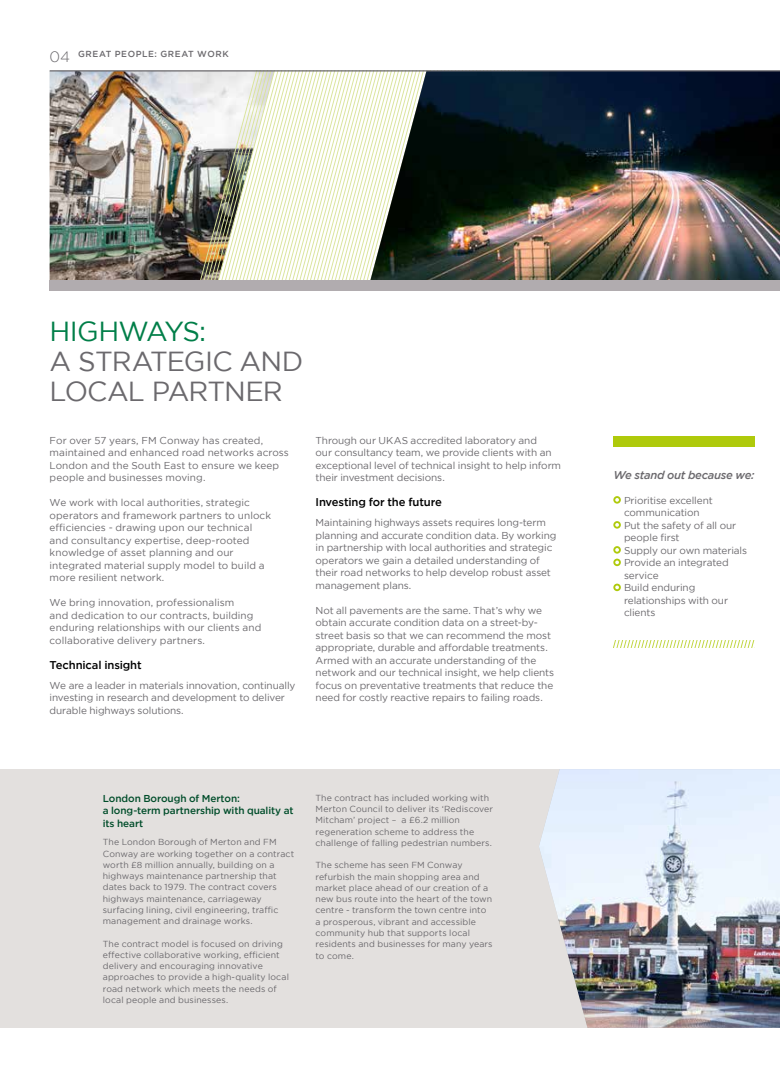
<style>
.page{position:relative;width:780px;height:1081px;background:#fff}
.page>*{position:absolute;margin:0;border:0;box-sizing:border-box;transform-origin:0 0}
.t1{font:27.5px/30px "Gotham";letter-spacing:-.03em;color:#6b696d}
.t2{font:27.5px "Gotham";letter-spacing:-.035em;color:#007e48}
.t3{font:500 11.25px "Gotham";letter-spacing:-.015em;color:#000}
.t4{font:italic 500 11.25px "Gotham";letter-spacing:-.025em;color:#6b696d}
.t5{font:10px/12.5px "Gotham";letter-spacing:-.005em;color:#6b696d}
.t6{font:500 10px/12.5px "Gotham";letter-spacing:-.005em;color:#004d2a}
.t7{font:8.75px/11.2px "Gotham";letter-spacing:.01em;color:#6b696d}
.t8{font:500 8.75px "Gotham";letter-spacing:.07em;color:#6b696d}
.s1{font-weight:300;font-size:15px}
</style>
<div class="page">
<img style="left:50px;top:71px;width:115px;height:209px">
<div style="left:613px;top:496px;width:7px;height:7px;border:2px solid #afca0b;border-radius:50%"></div>
<div style="left:613px;top:521px;width:7px;height:7px;border:2px solid #afca0b;border-radius:50%"></div>
<div style="left:613px;top:546px;width:7px;height:7px;border:2px solid #afca0b;border-radius:50%"></div>
<div style="left:613px;top:558px;width:7px;height:8px;border:2px solid #afca0b;border-radius:50%"></div>
<div style="left:613px;top:583px;width:7px;height:8px;border:2px solid #afca0b;border-radius:50%"></div>
<svg style="left:613px;top:640px;width:141px;height:7px"></svg>
<img style="left:165px;top:71px;width:205px;height:209px">
<div style="left:50px;top:280px;width:730px;height:11px;background:#b1acaf"></div>
<div style="left:613px;top:436px;width:142px;height:10px;background:#afca0b"></div>
<div style="left:0;top:769px;width:780px;height:259px;background:#e3e0de"></div>
<img style="left:539px;top:769px;width:241px;height:259px">
<img style="left:370px;top:71px;width:410px;height:209px">
<hr style="left:50px;top:70px;width:730px;height:1px;background:#6b696d">
<p class="t8" style="left:50px;top:48px;width:181px"><span class="s1">04</span> GREAT PEOPLE: GREAT WORK</p>
<h1 class="t2" style="left:50px;top:314px;width:158px">HIGHWAYS:</h1>
<h1 class="t1" style="left:50px;top:346px;width:255px">A STRATEGIC AND<br>LOCAL PARTNER</h1>
<p class="t5" style="left:50px;top:434px;width:241px">For over 57 years, FM Conway has created, maintained and enhanced road networks across London and the South East to ensure we keep people and businesses moving.</p>
<p class="t5" style="left:50px;top:496px;width:223px">We work with local authorities, strategic operators and framework partners to unlock efficiencies - drawing upon our technical and consultancy expertise, deep-rooted knowledge of asset planning and our integrated material supply model to build a more resilient network.</p>
<p class="t5" style="left:50px;top:596px;width:213px">We bring innovation, professionalism<br>and dedication to our contracts, building enduring relationships with our clients and collaborative delivery partners.</p>
<p class="t3" style="left:50px;top:657px;width:93px">Technical insight</p>
<p class="t5" style="left:50px;top:678px;width:247px">We are a leader in materials innovation, continually investing in research and development to deliver durable highways solutions.</p>
<p class="t5" style="left:315px;top:434px;width:247px">Through our UKAS accredited laboratory and<br>our consultancy team, we provide clients with an exceptional level of technical insight to help inform their investment decisions.</p>
<p class="t3" style="left:315px;top:495px;width:128px">Investing for the future</p>
<p class="t5" style="left:315px;top:516px;width:242px">Maintaining highways assets requires long-term planning and accurate condition data. By working in partnership with local authorities and strategic operators we gain a detailed understanding of their road networks to help develop robust asset management plans.</p>
<p class="t5" style="left:315px;top:603px;width:240px">Not all pavements are the same. That’s why we obtain accurate condition data on a street-by&shy;street basis so that we can recommend the most appropriate, durable and affordable treatments.<br>Armed with an accurate understanding of the network and our technical insight, we help clients focus on preventative treatments that reduce the need for costly reactive repairs to failing roads.</p>
<p class="t6" style="left:103px;top:792px;width:192px">London Borough of Merton:<br>a long-term partnership with quality at its heart</p>
<p class="t7" style="left:103px;top:836px;width:193px">The London Borough of Merton and FM Conway are working together on a contract worth £8 million annually, building on a highways maintenance partnership that dates back to 1979. The contract covers highways maintenance, carriageway surfacing lining, civil engineering, traffic management and drainage works.</p>
<p class="t7" style="left:103px;top:937px;width:188px">The contract model is focused on driving effective collaborative working, efficient delivery and encouraging innovative approaches to provide a high-quality local road network which meets the needs of local people and businesses.</p>
<p class="t7" style="left:315px;top:792px;width:179px">The contract has included working with Merton Council to deliver its ‘Rediscover Mitcham’ project – a £6.2 million regeneration scheme to address the challenge of falling pedestrian numbers.</p>
<p class="t7" style="left:315px;top:859px;width:179px">The scheme has seen FM Conway refurbish the main shopping area and market place ahead of our creation of a new bus route into the heart of the town centre - transform the town centre into a prosperous, vibrant and accessible community hub that supports local residents and businesses for many years to come.</p>
<p class="t4" style="left:613px;top:467px;width:143px">We stand out because we:</p>
<p class="t5" style="left:624px;top:493px;width:125px">Prioritise excellent communication<br>Put the safety of all our people first<br>Supply our own materials<br>Provide an integrated service<br>Build enduring relationships with our clients</p>
</div>
